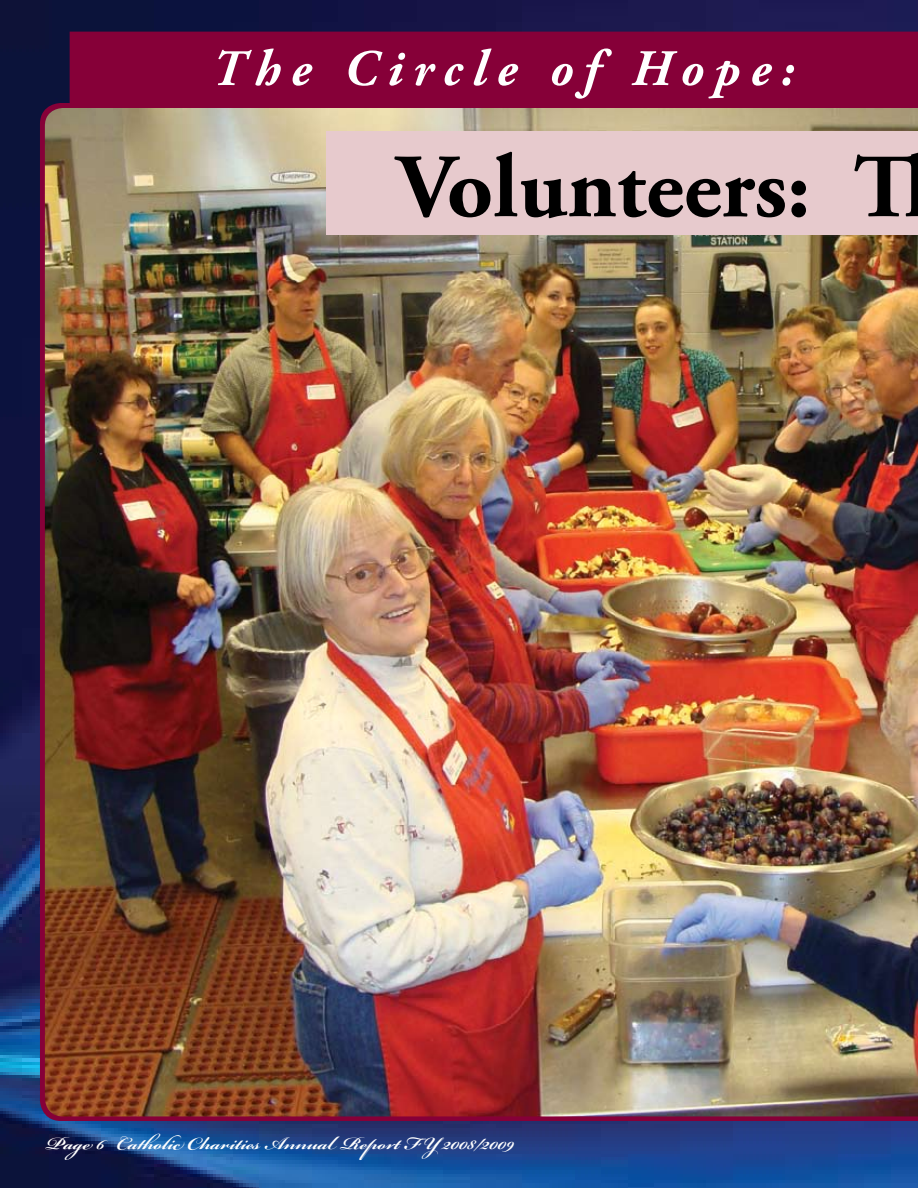
<style>
.page{position:relative;width:918px;height:1188px;background:#fff}
.page>*{position:absolute;margin:0;border:0;box-sizing:border-box;transform-origin:0 0}
.t1{font:700 90px "Adobe Garamond Pro";color:#000}
.t2{font:italic 700 51px "Adobe Garamond Pro";letter-spacing:.2em;color:#fff}
.t3{font:700 27px "Bickham Script Pro";color:#fff}
</style>
<div class="page">
<img style="left:0;top:0;width:916px;height:1188px">
<div style="left:70px;top:32px;width:847px;height:71px;background:#860038"></div>
<svg style="left:917px;top:32px;width:1px;height:1089px"></svg>
<img style="left:45px;top:108px;width:873px;height:1008px">
<div style="left:326px;top:132px;width:592px;height:103px;background:#e7cacd"></div>
<h2 class="t2" style="left:211px;top:39px;width:584px">The Circle of Hope:</h2>
<h1 class="t1" style="left:397px;top:135px;width:557px">Volunteers: Th</h1>
<p class="t3" style="left:45px;top:1123px;width:471px">Page 6 Catholic Charities Annual Report F Y 2008/2009</p>
</div>
